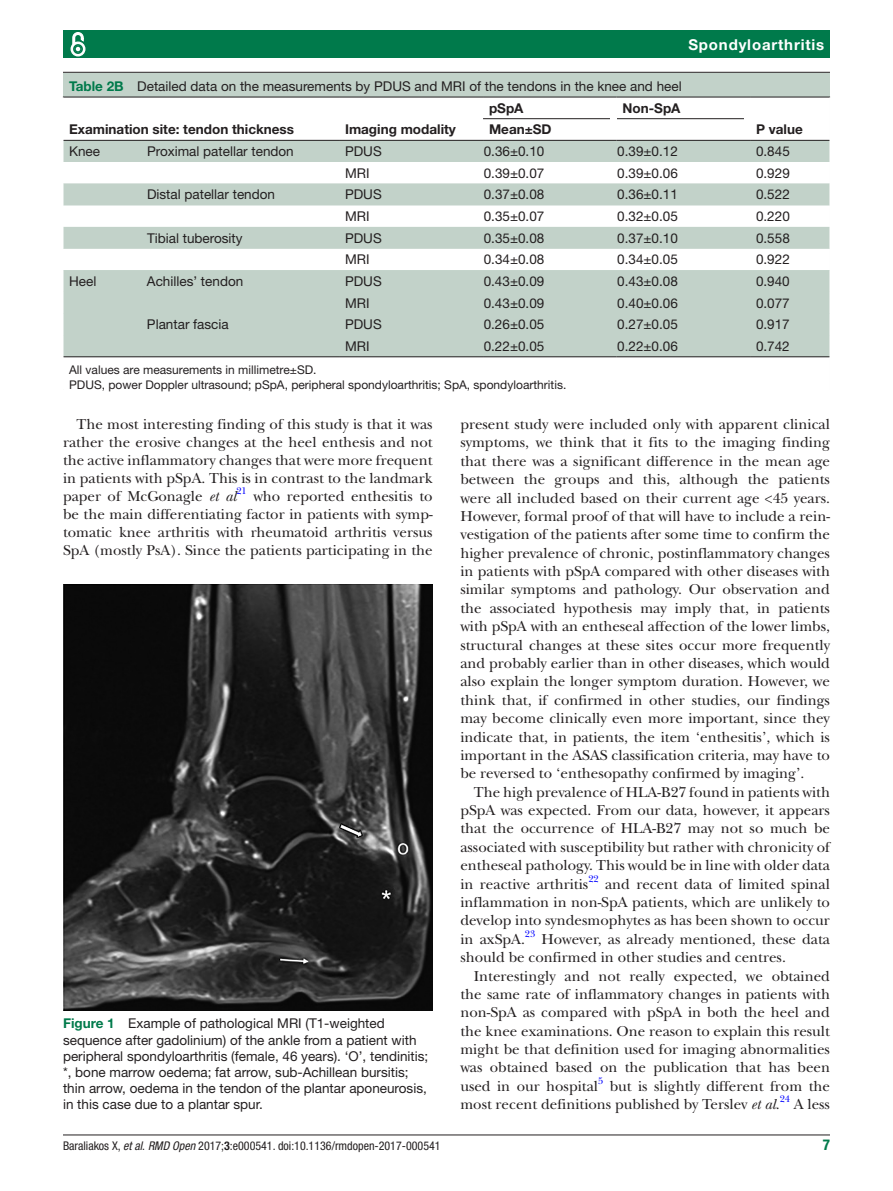
<style>
.page{position:relative;width:893px;height:1191px;background:#fff}
.page>*{position:absolute;margin:0;border:0;box-sizing:border-box;transform-origin:0 0}
.t1{font:15px/18.5px "New Baskerville";color:#231f20;text-align:justify}
.t2{font:700 15px "Helvetica Neue LT Std";letter-spacing:.055em;color:#fff}
.t3{font:700 condensed 15px "Helvetica Neue LT Std";color:#007a4b}
.t4{font:13.5px/16.2px "Helvetica Neue LT Std";color:#231f20}
.t5{font:700 13.5px "Helvetica Neue LT Std";color:#231f20}
.t6{font:12px/15px "Helvetica Neue LT Std";color:#231f20}
.t7{font:condensed 12px "Helvetica Neue LT Std";color:#231f20}
.t8{font:9.9px "New Baskerville";color:#00f}
.s1{font-weight:700;color:#007a4b}
.s2{font-style:italic}
.s3{font-weight:700}
</style>
<div class="page">
<hr style="left:63px;top:1134px;width:767px;height:1px;background:#231f20">
<div style="left:63px;top:31px;width:767px;height:27px;background:#007a4b"></div>
<svg style="left:70px;top:32px;width:16px;height:25px"></svg>
<div style="left:74px;top:45px;width:8px;height:8px;border:1px solid #007a4b;border-radius:50%"></div>
<div style="left:63px;top:73px;width:767px;height:316px;background:#c2d2c9"></div>
<hr style="left:63px;top:72px;width:767px;height:1px;background:#231f20">
<div style="left:64px;top:98px;width:766px;height:290px;background:#fff"></div>
<svg style="left:64px;top:141px;width:766px;height:215px"></svg>
<hr style="left:63px;top:140px;width:78px;height:1px;background:#231f20">
<hr style="left:141px;top:140px;width:198px;height:1px;background:#231f20">
<hr style="left:339px;top:140px;width:144px;height:1px;background:#231f20">
<hr style="left:616px;top:140px;width:134px;height:1px;background:#231f20">
<hr style="left:750px;top:140px;width:80px;height:1px;background:#231f20">
<hr style="left:141px;top:356px;width:198px;height:1px;background:#231f20">
<hr style="left:63px;top:97px;width:78px;height:1px;background:#231f20">
<hr style="left:141px;top:97px;width:198px;height:1px;background:#231f20">
<hr style="left:339px;top:97px;width:144px;height:1px;background:#231f20">
<hr style="left:483px;top:97px;width:133px;height:1px;background:#231f20">
<hr style="left:616px;top:97px;width:134px;height:1px;background:#231f20">
<hr style="left:616px;top:118px;width:134px;height:1px;background:#231f20">
<hr style="left:750px;top:97px;width:80px;height:1px;background:#231f20">
<hr style="left:483px;top:118px;width:133px;height:1px;background:#231f20">
<hr style="left:483px;top:140px;width:133px;height:1px;background:#231f20">
<hr style="left:339px;top:356px;width:144px;height:1px;background:#231f20">
<hr style="left:483px;top:356px;width:133px;height:1px;background:#231f20">
<hr style="left:616px;top:356px;width:134px;height:1px;background:#231f20">
<hr style="left:63px;top:356px;width:78px;height:1px;background:#231f20">
<hr style="left:750px;top:356px;width:80px;height:1px;background:#231f20">
<svg style="left:63px;top:97px;width:1px;height:260px"></svg>
<hr style="left:63px;top:357px;width:1px;height:32px;background:#fff">
<hr style="left:63px;top:373px;width:767px;height:2px;background:#fff">
<hr style="left:63px;top:388px;width:767px;height:2px;background:#fff">
<svg style="left:610px;top:116px;width:6px;height:5px"></svg>
<svg style="left:744px;top:116px;width:6px;height:5px"></svg>
<img style="left:63px;top:584px;width:370px;height:426px">
<p class="t2" style="left:688px;top:35px;width:137px">Spondyloarthritis</p>
<p class="t4" style="left:69px;top:78px;width:614px"><span class="s1">Table 2B</span> Detailed data on the measurements by PDUS and MRI of the tendons in the knee and heel</p>
<p class="t5" style="left:69px;top:121px;width:226px">Examination site: tendon thickness</p>
<p class="t5" style="left:345px;top:121px;width:112px">Imaging modality</p>
<p class="t5" style="left:489px;top:99px;width:36px">pSpA</p>
<p class="t5" style="left:623px;top:99px;width:60px">Non-SpA</p>
<p class="t5" style="left:489px;top:121px;width:64px">Mean±SD</p>
<p class="t5" style="left:756px;top:121px;width:48px">P value</p>
<p class="t4" style="left:69px;top:143px;width:33px">Knee</p>
<p class="t4" style="left:147px;top:143px;width:148px">Proximal patellar tendon</p>
<p class="t4" style="left:345px;top:143px;width:38px">PDUS</p>
<p class="t4" style="left:484px;top:143px;width:62px">0.36±0.10</p>
<p class="t4" style="left:617px;top:143px;width:62px">0.39±0.12</p>
<p class="t4" style="left:756px;top:143px;width:35px">0.845</p>
<p class="t4" style="left:345px;top:164px;width:26px">MRI</p>
<p class="t4" style="left:484px;top:164px;width:62px">0.39±0.07</p>
<p class="t4" style="left:617px;top:164px;width:62px">0.39±0.06</p>
<p class="t4" style="left:756px;top:164px;width:35px">0.929</p>
<p class="t4" style="left:147px;top:186px;width:130px">Distal patellar tendon</p>
<p class="t4" style="left:345px;top:186px;width:38px">PDUS</p>
<p class="t4" style="left:484px;top:186px;width:62px">0.37±0.08</p>
<p class="t4" style="left:617px;top:186px;width:62px">0.36±0.11</p>
<p class="t4" style="left:756px;top:186px;width:35px">0.522</p>
<p class="t4" style="left:345px;top:208px;width:26px">MRI</p>
<p class="t4" style="left:484px;top:208px;width:62px">0.35±0.07</p>
<p class="t4" style="left:617px;top:208px;width:62px">0.32±0.05</p>
<p class="t4" style="left:756px;top:208px;width:35px">0.220</p>
<p class="t4" style="left:147px;top:229px;width:97px">Tibial tuberosity</p>
<p class="t4" style="left:345px;top:229px;width:38px">PDUS</p>
<p class="t4" style="left:484px;top:229px;width:62px">0.35±0.08</p>
<p class="t4" style="left:617px;top:229px;width:62px">0.37±0.10</p>
<p class="t4" style="left:756px;top:229px;width:35px">0.558</p>
<p class="t4" style="left:345px;top:251px;width:26px">MRI</p>
<p class="t4" style="left:484px;top:251px;width:62px">0.34±0.08</p>
<p class="t4" style="left:617px;top:251px;width:62px">0.34±0.05</p>
<p class="t4" style="left:756px;top:251px;width:35px">0.922</p>
<p class="t4" style="left:69px;top:273px;width:29px">Heel</p>
<p class="t4" style="left:147px;top:273px;width:98px">Achilles’ tendon</p>
<p class="t4" style="left:345px;top:273px;width:38px">PDUS</p>
<p class="t4" style="left:484px;top:273px;width:62px">0.43±0.09</p>
<p class="t4" style="left:617px;top:273px;width:62px">0.43±0.08</p>
<p class="t4" style="left:756px;top:273px;width:35px">0.940</p>
<p class="t4" style="left:345px;top:294px;width:26px">MRI</p>
<p class="t4" style="left:484px;top:294px;width:62px">0.43±0.09</p>
<p class="t4" style="left:617px;top:294px;width:62px">0.40±0.06</p>
<p class="t4" style="left:756px;top:294px;width:35px">0.077</p>
<p class="t4" style="left:147px;top:316px;width:83px">Plantar fascia</p>
<p class="t4" style="left:345px;top:316px;width:38px">PDUS</p>
<p class="t4" style="left:484px;top:316px;width:62px">0.26±0.05</p>
<p class="t4" style="left:617px;top:316px;width:62px">0.27±0.05</p>
<p class="t4" style="left:756px;top:316px;width:35px">0.917</p>
<p class="t4" style="left:345px;top:338px;width:26px">MRI</p>
<p class="t4" style="left:484px;top:338px;width:62px">0.22±0.05</p>
<p class="t4" style="left:617px;top:338px;width:62px">0.22±0.06</p>
<p class="t4" style="left:756px;top:338px;width:35px">0.742</p>
<p class="t6" style="left:69px;top:362px;width:499px">All values are measurements in millimetre±SD.<br>PDUS, power Doppler ultrasound; pSpA, peripheral spondyloarthritis; SpA, spondyloarthritis.</p>
<p class="t1" style="left:63px;top:415px;width:371px;line-height:18px;text-indent:14px">The most interesting finding of this study is that it was rather the erosive changes at the heel enthesis and not the active inflammatory changes that were more frequent in patients with pSpA. This is in contrast to the landmark paper of McGonagle <span class="s2">et al</span></p>
<p class="t8" style="left:236px;top:485px;width:12px">21</p>
<p class="t1" style="left:63px;top:487px;width:371px;line-height:18px;text-indent:190px">who reported enthesitis to be the main differentiating factor in patients with symp&shy;tomatic knee arthritis with rheumatoid arthritis versus SpA (mostly PsA). Since the patients participating in the</p>
<p class="t4" style="left:63px;top:1015px;width:367px"><span class="s1">Figure 1</span> Example of pathological MRI (T1-weighted sequence after gadolinium) of the ankle from a patient with peripheral spondyloarthritis (female, 46 years). ‘O’, tendinitis; *, bone marrow oedema; fat arrow, sub-Achillean bursitis; thin arrow, oedema in the tendon of the plantar aponeurosis, in this case due to a plantar spur.</p>
<p class="t1" style="left:460px;top:415px;width:371px">present study were included only with apparent clinical symptoms, we think that it fits to the imaging finding that there was a significant difference in the mean age between the groups and this, although the patients were all included based on their current age &lt;45 years.<br>However, formal proof of that will have to include a rein&shy;vestigation of the patients after some time to confirm the higher prevalence of chronic, postinflammatory changes in patients with pSpA compared with other diseases with similar symptoms and pathology. Our observation and the associated hypothesis may imply that, in patients with pSpA with an entheseal affection of the lower limbs, structural changes at these sites occur more frequently and probably earlier than in other diseases, which would also explain the longer symptom duration. However, we think that, if confirmed in other studies, our findings may become clinically even more important, since they indicate that, in patients, the item ‘enthesitis’, which is important in the ASAS classification criteria, may have to be reversed to ‘enthesopathy confirmed by imaging’.</p>
<p class="t1" style="left:460px;top:782px;width:371px;text-indent:14px">The high prevalence of HLA-B27 found in patients with pSpA was expected. From our data, however, it appears that the occurrence of HLA-B27 may not so much be associated with susceptibility but rather with chronicity of entheseal pathology. This would be in line with older data in reactive arthritis</p>
<p class="t8" style="left:588px;top:873px;width:12px">22</p>
<p class="t1" style="left:460px;top:874px;width:371px;text-indent:145px">and recent data of limited spinal inflammation in non-SpA patients, which are unlikely to develop into syndesmophytes as has been shown to occur in axSpA.</p>
<p class="t8" style="left:525px;top:928px;width:12px">23</p>
<p class="t1" style="left:460px;top:929px;width:371px;text-indent:81px">However, as already mentioned, these data should be confirmed in other studies and centres.</p>
<p class="t1" style="left:460px;top:966px;width:371px;text-indent:14px">Interestingly and not really expected, we obtained the same rate of inflammatory changes in patients with non-SpA as compared with pSpA in both the heel and the knee examinations. One reason to explain this result might be that definition used for imaging abnormalities was obtained based on the publication that has been used in our hospital</p>
<p class="t8" style="left:598px;top:1075px;width:7px">5</p>
<p class="t1" style="left:460px;top:1076px;width:371px;text-indent:149px">but is slightly different from the most recent definitions published by Terslev <span class="s2">et al</span>.</p>
<p class="t8" style="left:780px;top:1093px;width:12px">24</p>
<p class="t1" style="left:794px;top:1095px;width:38px">A less</p>
<p class="t7" style="left:63px;top:1138px;width:379px">Baraliakos X, <span class="s2">et al</span>. <span class="s2">RMD Open</span> 2017;<span class="s3">3</span>:e000541. doi:10.1136/rmdopen-2017-000541</p>
<p class="t3" style="left:823px;top:1135px;width:9px">7</p>
</div>
